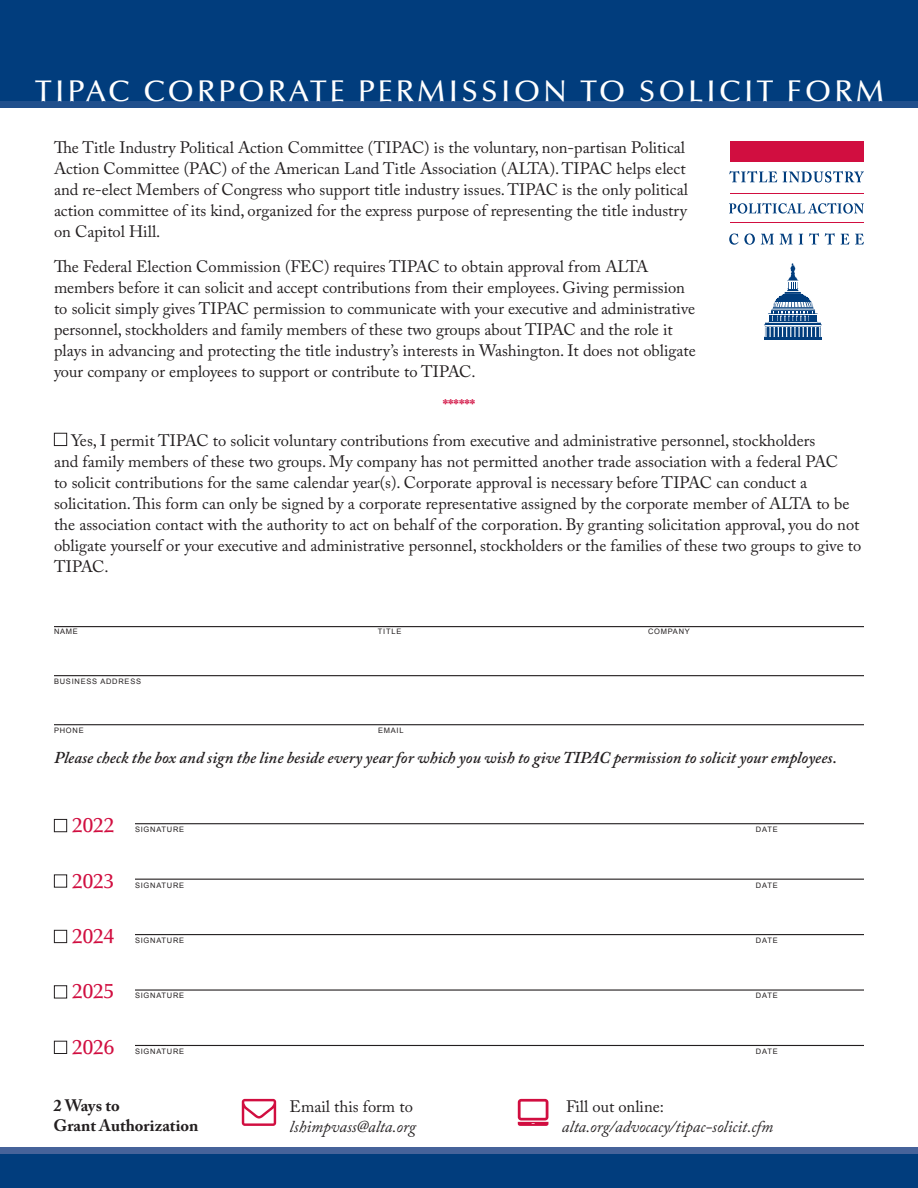
<style>
.page{position:relative;width:918px;height:1188px;background:#fff}
.page>*{position:absolute;margin:0;border:0;box-sizing:border-box;transform-origin:0 0}
.t1{font:500 30px "Optima LT";letter-spacing:.1em;color:#fff}
.Year_Signature{font:500 21px "Optima LT";color:#d10e40}
.Paragraph_Style_1{font:16.5px/21px "Adobe Caslon Pro";color:#231f20}
.t2{font:italic 600 16.5px "Adobe Caslon Pro";color:#231f20}
.t3{font:italic 16.5px/19.8px "Adobe Caslon Pro";color:#231f20}
.t4{font:700 16.5px/19.8px "Adobe Caslon Pro";color:#231f20}
.t5{font:700 16.5px "Adobe Caslon Pro";color:#d10e40}
.Year_Signature-2{font:7.5px "Arial";letter-spacing:.1em;color:#231f20}
.Contract_Line{font:7.5px "Arial";letter-spacing:.1em;color:#231f20}
.s1{font-style:normal}
</style>
<div class="page">
<div style="left:0;top:1148px;width:918px;height:40px;background:#013d7d"></div>
<div style="left:0;top:1148px;width:918px;height:6px;background:#46639a"></div>
<div style="left:0;top:0;width:918px;height:108px;background:#013d7d"></div>
<hr style="left:54px;top:626px;width:810px;height:1px;background:#231f20">
<hr style="left:54px;top:675px;width:810px;height:1px;background:#231f20">
<hr style="left:54px;top:724px;width:810px;height:1px;background:#231f20">
<hr style="left:135px;top:823px;width:729px;height:1px;background:#231f20">
<hr style="left:135px;top:879px;width:729px;height:1px;background:#231f20">
<hr style="left:135px;top:934px;width:729px;height:1px;background:#231f20">
<hr style="left:135px;top:989px;width:729px;height:2px;background:#231f20">
<hr style="left:135px;top:1045px;width:729px;height:1px;background:#231f20">
<div style="left:54px;top:433px;width:13px;height:13px;border:1px solid #231f20"></div>
<div style="left:54px;top:819px;width:13px;height:13px;border:1px solid #231f20"></div>
<div style="left:54px;top:874px;width:13px;height:14px;border:1px solid #231f20"></div>
<div style="left:54px;top:930px;width:13px;height:13px;border:1px solid #231f20"></div>
<div style="left:54px;top:985px;width:13px;height:13px;border:1px solid #231f20"></div>
<div style="left:54px;top:1041px;width:13px;height:13px;border:1px solid #231f20"></div>
<div style="left:0;top:101px;width:918px;height:7px;background:#204f8c"></div>
<div style="left:730px;top:141px;width:134px;height:21px;background:#d10e40"></div>
<svg style="left:729px;top:171px;width:48px;height:11px"></svg>
<svg style="left:783px;top:171px;width:81px;height:12px"></svg>
<svg style="left:729px;top:203px;width:135px;height:11px"></svg>
<svg style="left:729px;top:234px;width:26px;height:11px"></svg>
<svg style="left:761px;top:234px;width:13px;height:10px"></svg>
<svg style="left:780px;top:234px;width:13px;height:10px"></svg>
<svg style="left:799px;top:234px;width:4px;height:10px"></svg>
<svg style="left:809px;top:233px;width:10px;height:12px"></svg>
<svg style="left:825px;top:233px;width:10px;height:12px"></svg>
<svg style="left:841px;top:234px;width:8px;height:11px"></svg>
<svg style="left:855px;top:234px;width:9px;height:11px"></svg>
<hr style="left:730px;top:193px;width:134px;height:1px;background:#d10e40">
<hr style="left:730px;top:222px;width:134px;height:1px;background:#d10e40">
<svg style="left:764px;top:263px;width:58px;height:76px"></svg>
<hr style="left:769px;top:315px;width:48px;height:1px;background:#fff">
<svg style="left:242px;top:1099px;width:34px;height:27px"></svg>
<svg style="left:518px;top:1099px;width:30px;height:27px"></svg>
<p class="t1" style="left:35px;top:74px;width:851px">TIPAC CORPORATE PERMISSION TO SOLICIT FORM</p>
<p class="Paragraph_Style_1" style="left:54px;top:137px;width:636px">The Title Industry Political Action Committee (TIPAC) is the voluntary, non-partisan Political Action Committee (PAC) of the American Land Title Association (ALTA). TIPAC helps elect and re-elect Members of Congress who support title industry issues. TIPAC is the only political action committee of its kind, organized for the express purpose of representing the title industry on Capitol Hill.</p>
<p class="Paragraph_Style_1" style="left:54px;top:256px;width:643px">The Federal Election Commission (FEC) requires TIPAC to obtain approval from ALTA members before it can solicit and accept contributions from their employees. Giving permission to solicit simply gives TIPAC permission to communicate with your executive and administrative personnel, stockholders and family members of these two groups about TIPAC and the role it plays in advancing and protecting the title industry’s interests in Washington. It does not obligate your company or employees to support or contribute to TIPAC.</p>
<p class="t5" style="left:443px;top:396px;width:34px">******</p>
<p class="Paragraph_Style_1" style="left:54px;top:430px;width:809px;text-indent:17px">Yes, I permit TIPAC to solicit voluntary contributions from executive and administrative personnel, stockholders<br>and family members of these two groups. My company has not permitted another trade association with a federal PAC<br>to solicit contributions for the same calendar year(s). Corporate approval is necessary before TIPAC can conduct a solicitation. This form can only be signed by a corporate representative assigned by the corporate member of ALTA to be the association contact with the authority to act on behalf of the corporation. By granting solicitation approval, you do not obligate yourself or your executive and administrative personnel, stockholders or the families of these two groups to give to TIPAC.</p>
<p class="Contract_Line" style="left:54px;top:627px;width:25px">NAME</p>
<p class="Contract_Line" style="left:378px;top:627px;width:25px">TITLE</p>
<p class="Contract_Line" style="left:648px;top:627px;width:43px">COMPANY</p>
<p class="Contract_Line" style="left:54px;top:676px;width:89px">BUSINESS ADDRESS</p>
<p class="Contract_Line" style="left:54px;top:725px;width:31px">PHONE</p>
<p class="Contract_Line" style="left:378px;top:725px;width:27px">EMAIL</p>
<p class="t2" style="left:54px;top:748px;width:784px">Please check the box and sign the line beside every year for which you wish to give TIPAC permission to solicit your employees.</p>
<p class="Year_Signature" style="left:72px;top:813px;width:43px">2022</p>
<p class="Year_Signature-2" style="left:135px;top:825px;width:51px">SIGNATURE</p>
<p class="Year_Signature-2" style="left:756px;top:825px;width:23px">DATE</p>
<p class="Year_Signature" style="left:72px;top:869px;width:43px">2023</p>
<p class="Year_Signature-2" style="left:135px;top:880px;width:51px">SIGNATURE</p>
<p class="Year_Signature-2" style="left:756px;top:880px;width:23px">DATE</p>
<p class="Year_Signature" style="left:72px;top:924px;width:43px">2024</p>
<p class="Year_Signature-2" style="left:135px;top:935px;width:51px">SIGNATURE</p>
<p class="Year_Signature-2" style="left:756px;top:935px;width:23px">DATE</p>
<p class="Year_Signature" style="left:72px;top:980px;width:43px">2025</p>
<p class="Year_Signature-2" style="left:135px;top:991px;width:51px">SIGNATURE</p>
<p class="Year_Signature-2" style="left:756px;top:991px;width:23px">DATE</p>
<p class="Year_Signature" style="left:72px;top:1035px;width:43px">2026</p>
<p class="Year_Signature-2" style="left:135px;top:1046px;width:51px">SIGNATURE</p>
<p class="Year_Signature-2" style="left:756px;top:1046px;width:23px">DATE</p>
<p class="t4" style="left:54px;top:1095px;width:146px">2 Ways to<br>Grant Authorization</p>
<p class="t3" style="left:290px;top:1097px;width:128px"><span class="s1">Email this form to </span>lshimpvass@alta.org</p>
<p class="t3" style="left:562px;top:1097px;width:213px"><span class="s1">Fill out online: </span>alta.org/advocacy/tipac-solicit.cfm</p>
</div>
